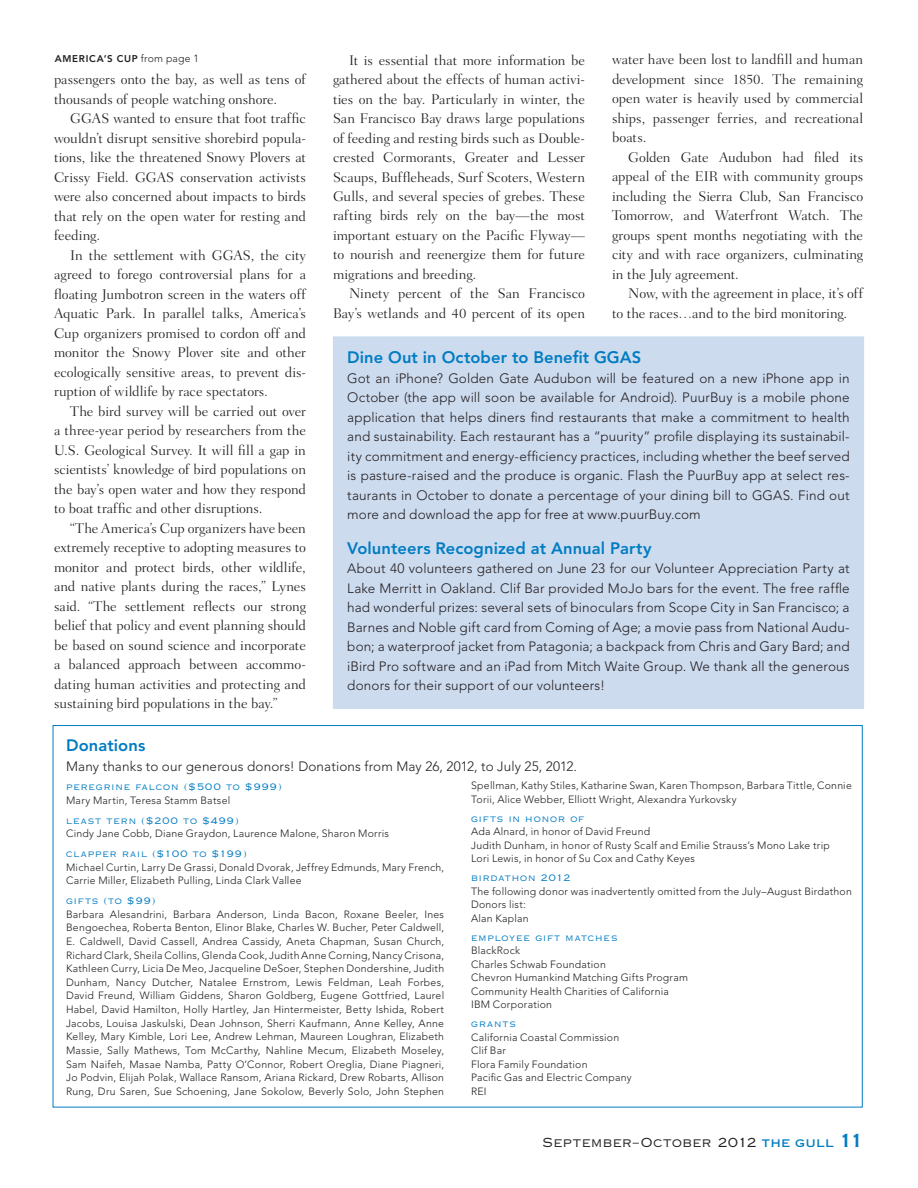
<style>
.page{position:relative;width:918px;height:1188px;background:#fff}
.page>*{position:absolute;margin:0;border:0;box-sizing:border-box;transform-origin:0 0}
.Sidebar_Headline_2{font:800 16.5px "Avenir";letter-spacing:.005em;color:#007cc2}
.Text-Main{font:300 14.25px/19.5px "Fairfield LH";letter-spacing:-.005em;color:#231f20;text-align:justify}
.Sidebar_Text{font:300 13.5px/19.5px "Avenir";letter-spacing:.01em;color:#231f20;text-align:justify}
.t1{font:12.6px "Copperplate Thirty Two AB";letter-spacing:.035em;color:#231f20}
.Donations_2__Names{font:300 10.5px/13.6px "Avenir";letter-spacing:.02em;color:#231f20}
.t2{font:800 9.75px "Avenir";letter-spacing:.07em;color:#231f20}
.Donations_1__Level{font:9px "Copperplate Thirty Two AB";letter-spacing:.1em;color:#007cc2}
.s1{font-weight:300;font-size:10.5px}
.s2{font-family:"Copperplate Thirty One AB";font-size:10.5px;color:#007cc2}
.s3{font-family:"Copperplate Thirty One AB";font-size:18px;color:#007cc2}
</style>
<div class="page">
<div style="left:333px;top:337px;width:531px;height:371px;background:#cddbef"></div>
<p class="t2" style="left:55px;top:53px;width:146px">AMERICA’S CUP <span class="s1">from page 1</span></p>
<p class="Text-Main" style="left:54px;top:70px;width:253px">passengers onto the bay, as well as tens of thousands of people watching onshore.</p>
<p class="Text-Main" style="left:54px;top:109px;width:254px;text-indent:16px">GGAS wanted to ensure that foot traffic wouldn’t disrupt sensitive shorebird popula&shy;tions, like the threatened Snowy Plovers at Crissy Field. GGAS conservation activists were also concerned about impacts to birds that rely on the open water for resting and feeding.</p>
<p class="Text-Main" style="left:54px;top:245px;width:254px;text-indent:16px">In the settlement with GGAS, the city agreed to forego controversial plans for a floating Jumbotron screen in the waters off Aquatic Park. In parallel talks, America’s Cup organizers promised to cordon off and monitor the Snowy Plover site and other ecologically sensitive areas, to prevent dis&shy;ruption of wildlife by race spectators.</p>
<p class="Text-Main" style="left:54px;top:401px;width:253px;text-indent:16px">The bird survey will be carried out over a three-year period by researchers from the U.S. Geological Survey. It will fill a gap in scientists’ knowledge of bird populations on the bay’s open water and how they respond to boat traffic and other disruptions.</p>
<p class="Text-Main" style="left:54px;top:518px;width:254px;text-indent:16px">“The America’s Cup organizers have been extremely receptive to adopting measures to monitor and protect birds, other wildlife, and native plants during the races,” Lynes said. “The settlement reflects our strong belief that policy and event planning should be based on sound science and incorporate a balanced approach between accommo&shy;dating human activities and protecting and sustaining bird populations in the bay.”</p>
<p class="Text-Main" style="left:612px;top:50px;width:253px">water have been lost to landfill and human development since 1850. The remaining open water is heavily used by commercial ships, passenger ferries, and recreational boats.</p>
<p class="Text-Main" style="left:612px;top:148px;width:253px;text-indent:16px">Golden Gate Audubon had filed its appeal of the EIR with community groups including the Sierra Club, San Francisco Tomorrow, and Waterfront Watch. The groups spent months negotiating with the city and with race organizers, culminating in the July agreement.</p>
<p class="Text-Main" style="left:612px;top:284px;width:253px;text-indent:16px">Now, with the agreement in place, it’s off to the races…and to the bird monitoring.</p>
<p class="Sidebar_Headline_2" style="left:347px;top:348px;width:296px">Dine Out in October to Benefit GGAS</p>
<p class="Sidebar_Text" style="left:347px;top:368px;width:504px">Got an iPhone? Golden Gate Audubon will be featured on a new iPhone app in October (the app will soon be available for Android). PuurBuy is a mobile phone application that helps diners find restaurants that make a commitment to health and sustainability. Each restaurant has a “puurity” profile displaying its sustainabil&shy;ity commitment and energy-efficiency practices, including whether the beef served is pasture-raised and the produce is organic. Flash the PuurBuy app at select res&shy;taurants in October to donate a percentage of your dining bill to GGAS. Find out more and download the app for free at www.puurBuy.com</p>
<p class="Sidebar_Headline_2" style="left:347px;top:538px;width:306px">Volunteers Recognized at Annual Party</p>
<p class="Sidebar_Text" style="left:347px;top:559px;width:504px">About 40 volunteers gathered on June 23 for our Volunteer Appreciation Party at Lake Merritt in Oakland. Clif Bar provided MoJo bars for the event. The free raffle had wonderful prizes: several sets of binoculars from Scope City in San Francisco; a Barnes and Noble gift card from Coming of Age; a movie pass from National Audu&shy;bon; a waterproof jacket from Patagonia; a backpack from Chris and Gary Bard; and iBird Pro software and an iPad from Mitch Waite Group. We thank all the generous donors for their support of our volunteers!</p>
<p class="Text-Main" style="left:333px;top:50px;width:254px;text-indent:16px">It is essential that more information be gathered about the effects of human activi&shy;ties on the bay. Particularly in winter, the San Francisco Bay draws large populations of feeding and resting birds such as Double&shy;crested Cormorants, Greater and Lesser Scaups, Buffleheads, Surf Scoters, Western Gulls, and several species of grebes. These rafting birds rely on the bay—the most important estuary on the Pacific Flyway— to nourish and reenergize them for future migrations and breeding.</p>
<p class="Text-Main" style="left:333px;top:284px;width:254px;text-align:right">Ninety percent of the San Francisco<br>Bay’s wetlands and 40 percent of its open</p>
<p class="Sidebar_Headline_2" style="left:66px;top:736px;width:81px">Donations</p>
<p class="Sidebar_Text" style="left:66px;top:756px;width:512px">Many thanks to our generous donors! Donations from May 26, 2012, to July 25, 2012.</p>
<p class="Donations_2__Names" style="left:471px;top:779px;width:382px">Spellman, Kathy Stiles, Katharine Swan, Karen Thompson, Barbara Tittle, Connie<br>Torii, Alice Webber, Elliott Wright, Alexandra Yurkovsky</p>
<p class="Donations_1__Level" style="left:471px;top:813px;width:115px">GIFTS IN HONOR OF</p>
<p class="Donations_2__Names" style="left:471px;top:825px;width:181px">Ada Alnard, in honor of David Freund</p>
<p class="Donations_2__Names" style="left:471px;top:838px;width:360px">Judith Dunham, in honor of Rusty Scalf and Emilie Strauss’s Mono Lake trip</p>
<p class="Donations_2__Names" style="left:471px;top:852px;width:225px">Lori Lewis, in honor of Su Cox and Cathy Keyes</p>
<p class="Donations_1__Level" style="left:471px;top:873px;width:101px">BIRDATHON 2012</p>
<p class="Donations_2__Names" style="left:471px;top:884px;width:382px">The following donor was inadvertently omitted from the July–August Birdathon<br>Donors list:</p>
<p class="Donations_2__Names" style="left:471px;top:911px;width:59px">Alan Kaplan</p>
<p class="Donations_1__Level" style="left:471px;top:932px;width:148px">EMPLOYEE GIFT MATCHES</p>
<p class="Donations_2__Names" style="left:471px;top:944px;width:51px">BlackRock</p>
<p class="Donations_2__Names" style="left:471px;top:957px;width:136px">Charles Schwab Foundation</p>
<p class="Donations_2__Names" style="left:471px;top:971px;width:218px">Chevron Humankind Matching Gifts Program</p>
<p class="Donations_2__Names" style="left:471px;top:984px;width:199px">Community Health Charities of California</p>
<p class="Donations_2__Names" style="left:471px;top:998px;width:82px">IBM Corporation</p>
<p class="Donations_1__Level" style="left:471px;top:1018px;width:46px">GRANTS</p>
<p class="Donations_2__Names" style="left:471px;top:1030px;width:150px">California Coastal Commission</p>
<p class="Donations_2__Names" style="left:471px;top:1044px;width:36px">Clif Bar</p>
<p class="Donations_2__Names" style="left:471px;top:1057px;width:118px">Flora Family Foundation</p>
<p class="Donations_2__Names" style="left:471px;top:1071px;width:162px">Pacific Gas and Electric Company</p>
<p class="Donations_2__Names" style="left:471px;top:1084px;width:17px">REI</p>
<p class="Donations_1__Level" style="left:66px;top:781px;width:217px">PEREGRINE FALCON ($500 TO $999)</p>
<p class="Donations_2__Names" style="left:66px;top:793px;width:166px">Mary Martin, Teresa Stamm Batsel</p>
<p class="Donations_1__Level" style="left:66px;top:815px;width:174px">LEAST TERN ($200 TO $499)</p>
<p class="Donations_2__Names" style="left:66px;top:827px;width:324px">Cindy Jane Cobb, Diane Graydon, Laurence Malone, Sharon Morris</p>
<p class="Donations_1__Level" style="left:66px;top:848px;width:182px">CLAPPER RAIL ($100 TO $199)</p>
<p class="Donations_2__Names" style="left:66px;top:860px;width:380px">Michael Curtin, Larry De Grassi, Donald Dvorak, Jeffrey Edmunds, Mary French,<br>Carrie Miller, Elizabeth Pulling, Linda Clark Vallee</p>
<p class="Donations_1__Level" style="left:66px;top:895px;width:91px">GIFTS (TO $99)</p>
<p class="Donations_2__Names" style="left:66px;top:907px;width:380px;text-align:justify">Barbara Alesandrini, Barbara Anderson, Linda Bacon, Roxane Beeler, Ines Bengoechea, Roberta Benton, Elinor Blake, Charles W. Bucher, Peter Caldwell, E. Caldwell, David Cassell, Andrea Cassidy, Aneta Chapman, Susan Church, Richard Clark, Sheila Collins, Glenda Cook, Judith Anne Corning, Nancy Crisona, Kathleen Curry, Licia De Meo, Jacqueline DeSoer, Stephen Dondershine, Judith Dunham, Nancy Dutcher, Natalee Ernstrom, Lewis Feldman, Leah Forbes, David Freund, William Giddens, Sharon Goldberg, Eugene Gottfried, Laurel Habel, David Hamilton, Holly Hartley, Jan Hintermeister, Betty Ishida, Robert Jacobs, Louisa Jaskulski, Dean Johnson, Sherri Kaufmann, Anne Kelley, Anne Kelley, Mary Kimble, Lori Lee, Andrew Lehman, Maureen Loughran, Elizabeth Massie, Sally Mathews, Tom McCarthy, Nahline Mecum, Elizabeth Moseley, Sam Naifeh, Masae Namba, Patty O’Connor, Robert Oreglia, Diane Piagneri, Jo Podvin, Elijah Polak, Wallace Ransom, Ariana Rickard, Drew Robarts, Allison Rung, Dru Saren, Sue Schoening, Jane Sokolow, Beverly Solo, John Stephen</p>
<p class="t1" style="left:543px;top:1135px;width:323px">SEPTEMBER–OCTOBER 2012 <span class="s2">THE GULL</span> <span class="s3">11</span></p>
</div>
